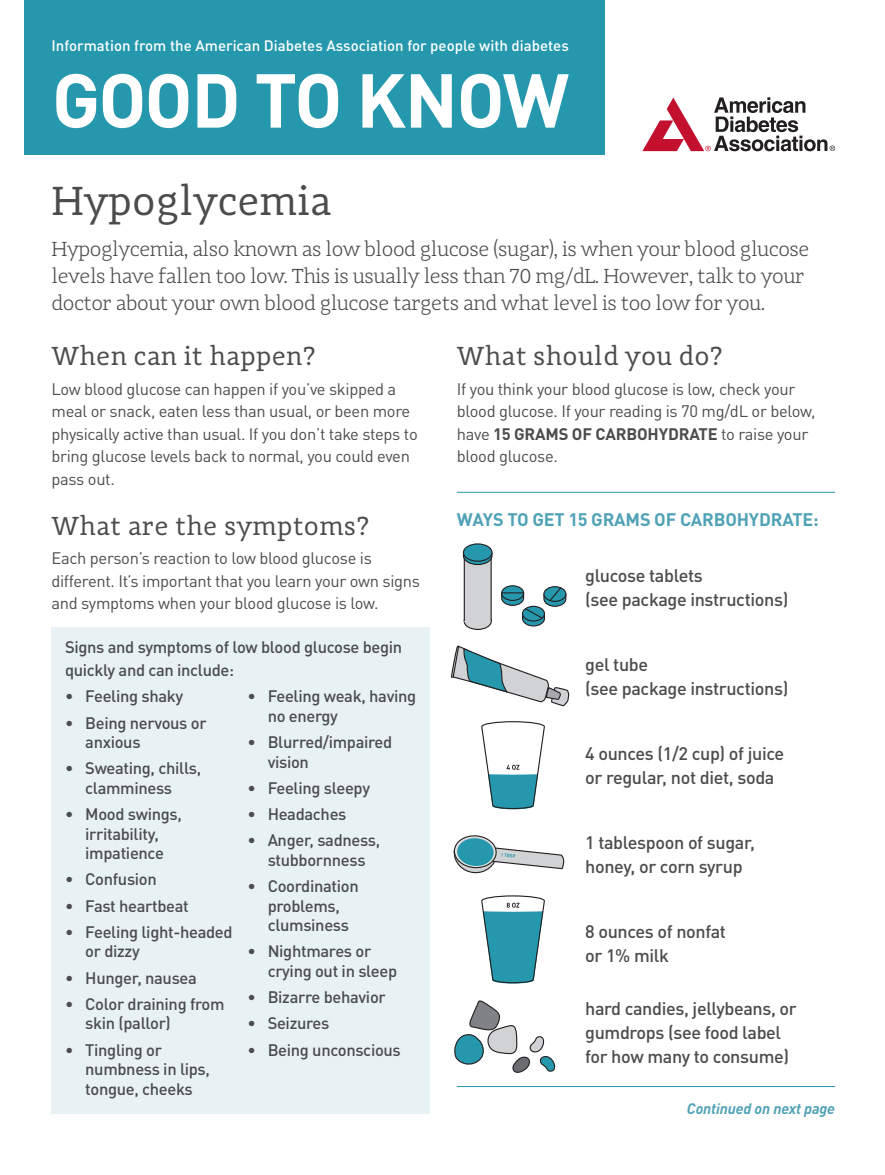
<style>
.page{position:relative;width:885px;height:1175px;background:#fff}
.page>*{position:absolute;margin:0;border:0;box-sizing:border-box;transform-origin:0 0}
.t1{font:700 75px "DINOT";letter-spacing:-.03em;color:#fff}
.t2{font:42px "Adagio Slab";color:#4b4c4d}
.t3{font:27px "Adagio Slab";letter-spacing:.01em;color:#4b4c4d}
.t4{font:300 21px/27px "Adagio Slab";letter-spacing:-.02em;color:#4b4c4d}
.t5{font:500 18px/24px "DINOT";letter-spacing:-.02em;color:#4b4c4d}
.t6{font:700 18px "DINOT";letter-spacing:-.01em;color:#50a2b6}
.t7{font:500 16.5px/19.5px "DINOT";letter-spacing:-.02em;color:#4b4c4d}
.t8{font:16.5px/22.5px "DINOT";letter-spacing:-.02em;color:#4b4c4d}
.t9{font:500 15px "DINOT";color:#fff}
.t10{font:italic 700 15px "DINOT";letter-spacing:-.01em;color:#50a2b6}
.s1{font-weight:700}
</style>
<div class="page">
<div style="left:51px;top:627px;width:378px;height:486px;background:#e8f1f4"></div>
<div style="left:24px;top:0;width:581px;height:155px;background:#2598ad"></div>
<svg style="left:642px;top:97px;width:192px;height:54px"></svg>
<hr style="left:456px;top:492px;width:378px;height:1px;background:#2598ad">
<hr style="left:456px;top:1086px;width:378px;height:1px;background:#2598ad">
<div style="left:464px;top:613px;width:27px;height:16px;background:#d1d2d4;border-radius:50%"></div>
<div style="left:463px;top:612px;width:28px;height:18px;border:1px solid #231f20;border-radius:50%"></div>
<div style="left:464px;top:557px;width:27px;height:64px;background:#d1d2d4"></div>
<div style="left:463px;top:556px;width:28px;height:66px;border:1px solid #231f20"></div>
<svg style="left:462px;top:551px;width:31px;height:14px"></svg>
<div style="left:463px;top:544px;width:29px;height:17px;background:#2698ae;border-radius:50%"></div>
<div style="left:463px;top:543px;width:29px;height:18px;border:1px solid #231f20;border-radius:50%"></div>
<div style="left:501px;top:585px;width:23px;height:16px;border:1px solid #231f20;border-radius:50%"></div>
<svg style="left:501px;top:586px;width:66px;height:41px"></svg>
<svg style="left:450px;top:645px;width:120px;height:62px"></svg>
<svg style="left:454px;top:1000px;width:102px;height:73px"></svg>
<svg style="left:453px;top:835px;width:111px;height:38px"></svg>
<svg style="left:481px;top:895px;width:64px;height:88px"></svg>
<svg style="left:481px;top:721px;width:64px;height:88px"></svg>
<p class="t9" style="left:51px;top:36px;width:518px">Information from the American Diabetes Association for people with diabetes</p>
<p class="t1" style="left:52px;top:51px;width:518px">GOOD TO KNOW</p>
<p class="t2" style="left:51px;top:175px;width:281px">Hypoglycemia</p>
<p class="t4" style="left:51px;top:235px;width:759px">Hypoglycemia, also known as low blood glucose (sugar), is when your blood glucose levels have fallen too low. This is usually less than 70 mg/dL. However, talk to your doctor about your own blood glucose targets and what level is too low for you.</p>
<p class="t3" style="left:51px;top:339px;width:266px">When can it happen?</p>
<p class="t8" style="left:51px;top:377px;width:367px">Low blood glucose can happen if you’ve skipped a meal or snack, eaten less than usual, or been more physically active than usual. If you don’t take steps to bring glucose levels back to normal, you could even pass out.</p>
<p class="t3" style="left:51px;top:509px;width:320px">What are the symptoms?</p>
<p class="t8" style="left:51px;top:546px;width:370px">Each person’s reaction to low blood glucose is different. It’s important that you learn your own signs and symptoms when your blood glucose is low.</p>
<p class="t7" style="left:65px;top:636px;width:339px;line-height:22.5px">Signs and symptoms of low blood glucose begin quickly and can include:</p>
<p class="t7" style="left:65px;top:686px;width:120px">• Feeling shaky</p>
<p class="t7" style="left:85px;top:712px;width:123px;text-indent:-20px">• Being nervous or anxious</p>
<p class="t7" style="left:65px;top:758px;width:138px;text-align:center">• Sweating, chills, clamminess</p>
<p class="t7" style="left:65px;top:804px;width:118px;text-align:center">• Mood swings, irritability, impatience</p>
<p class="t7" style="left:65px;top:869px;width:93px">• Confusion</p>
<p class="t7" style="left:65px;top:895px;width:125px">• Fast heartbeat</p>
<p class="t7" style="left:85px;top:921px;width:149px;text-indent:-20px">• Feeling light-headed or dizzy</p>
<p class="t7" style="left:65px;top:967px;width:133px">• Hunger, nausea</p>
<p class="t7" style="left:85px;top:993px;width:141px;text-indent:-20px">• Color draining from skin (pallor)</p>
<p class="t7" style="left:85px;top:1039px;width:126px;text-indent:-20px">• Tingling or numbness in lips, tongue, cheeks</p>
<p class="t7" style="left:267px;top:686px;width:150px;text-indent:-20px">• Feeling weak, having no energy</p>
<p class="t7" style="left:267px;top:732px;width:126px;text-indent:-20px">• Blurred/impaired vision</p>
<p class="t7" style="left:247px;top:777px;width:124px">• Feeling sleepy</p>
<p class="t7" style="left:247px;top:804px;width:101px">• Headaches</p>
<p class="t7" style="left:247px;top:830px;width:134px;text-align:center">• Anger, sadness, stubbornness</p>
<p class="t7" style="left:267px;top:876px;width:93px;text-indent:-20px">• Coordination problems, clumsiness</p>
<p class="t7" style="left:267px;top:941px;width:131px;text-indent:-20px">• Nightmares or crying out in sleep</p>
<p class="t7" style="left:247px;top:987px;width:140px">• Bizarre behavior</p>
<p class="t7" style="left:247px;top:1013px;width:83px">• Seizures</p>
<p class="t7" style="left:247px;top:1039px;width:155px">• Being unconscious</p>
<p class="t3" style="left:456px;top:339px;width:267px">What should you do?</p>
<p class="t8" style="left:456px;top:377px;width:360px">If you think your blood glucose is low, check your blood glucose. If your reading is 70 mg/dL or below, have <span class="s1">15 GRAMS OF CARBOHYDRATE</span> to raise your blood glucose.</p>
<p class="t6" style="left:457px;top:508px;width:363px">WAYS TO GET 15 GRAMS OF CARBOHYDRATE:</p>
<p class="t5" style="left:585px;top:563px;width:205px">glucose tablets<br>(see package instructions)</p>
<p class="t5" style="left:585px;top:652px;width:205px">gel tube<br>(see package instructions)</p>
<p class="t5" style="left:585px;top:741px;width:200px">4 ounces (1/2 cup) of juice or regular, not diet, soda</p>
<p class="t5" style="left:585px;top:830px;width:171px">1 tablespoon of sugar, honey, or corn syrup</p>
<p class="t5" style="left:585px;top:919px;width:142px">8 ounces of nonfat or 1% milk</p>
<p class="t5" style="left:585px;top:996px;width:213px">hard candies, jellybeans, or gumdrops (see food label for how many to consume)</p>
<p class="t10" style="left:686px;top:1098px;width:150px">Continued on next page</p>
</div>
